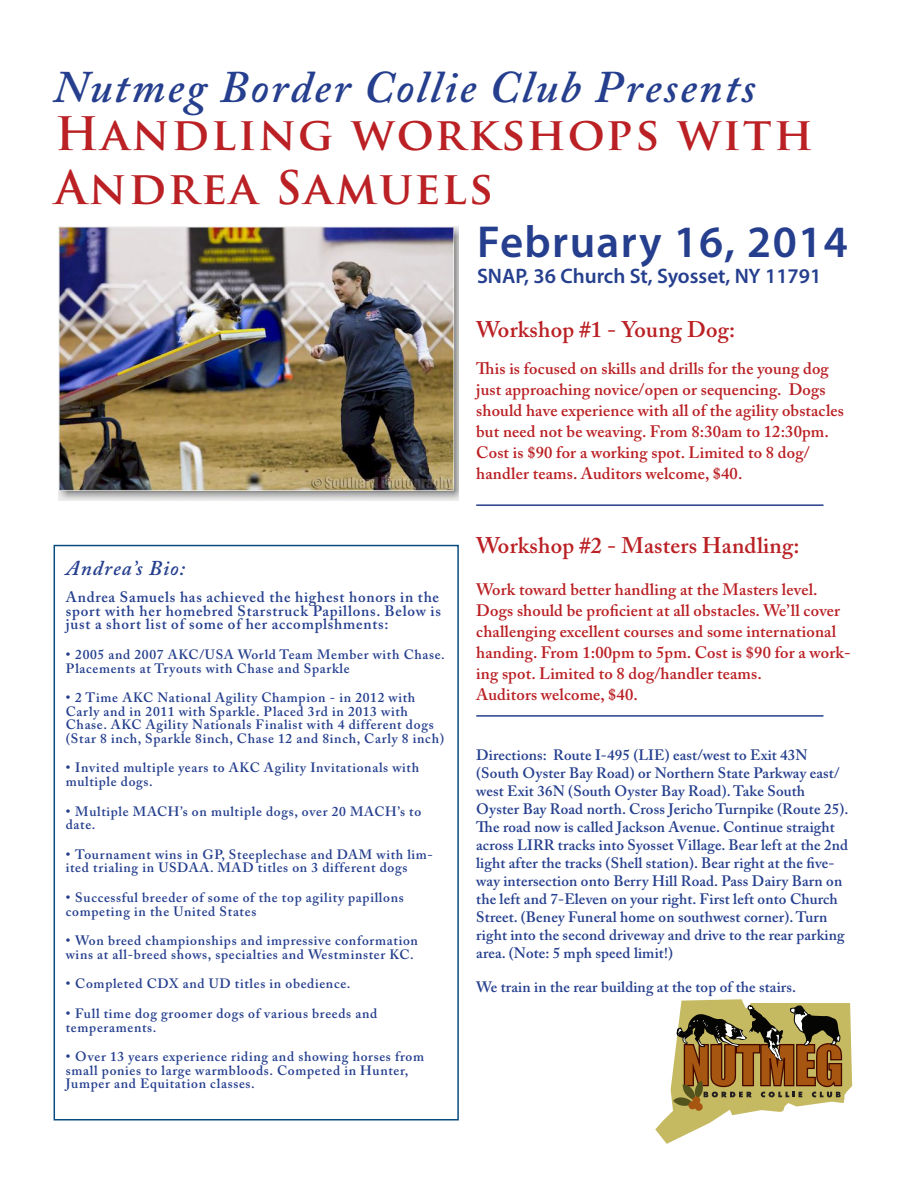
<style>
.page{position:relative;width:918px;height:1188px;background:#fff}
.page>*{position:absolute;margin:0;border:0;box-sizing:border-box;transform-origin:0 0}
.t1{font:700 45px/54px "Trajan Pro";letter-spacing:.05em;color:#ba2024}
.Company_Name{font:italic 600 45px "Adobe Caslon Pro";letter-spacing:.05em;color:#253f8e}
.Sidebar{font:600 45px "Myriad Pro";letter-spacing:.03em;color:#253f8e}
.Body{font:600 22.5px "Adobe Caslon Pro";letter-spacing:.01em;color:#ba2024}
.Sidebar-2{font:600 21px "Myriad Pro";color:#253f8e}
.Sidebar-3{font:italic 600 21px "Adobe Caslon Pro";letter-spacing:.05em;color:#253f8e}
.Body-2{font:600 16.5px/21px "Adobe Caslon Pro";letter-spacing:.01em;color:#ba2024}
.Body-3{font:600 15px/18px "Adobe Caslon Pro";letter-spacing:.01em;color:#253f8e}
.Sidebar-4{font:600 15px/13.5px "Adobe Caslon Pro";letter-spacing:.05em;color:#253f8e}
.Sidebar-5{font:600 13.5px/13.5px "Adobe Caslon Pro";letter-spacing:.05em;color:#253f8e}
</style>
<div class="page">
<svg style="left:655px;top:999px;width:197px;height:145px"></svg>
<div style="left:692px;top:1096px;width:9px;height:9px;background:#a75611;border-radius:50%"></div>
<div style="left:688px;top:1101px;width:9px;height:9px;background:#a75611;border-radius:50%"></div>
<div style="left:695px;top:1103px;width:8px;height:8px;background:#a75611;border-radius:50%"></div>
<img style="left:58px;top:227px;width:401px;height:274px">
<div style="left:54px;top:545px;width:405px;height:575px;border:2px solid #074d81"></div>
<hr style="left:476px;top:504px;width:348px;height:2px;background:#253f8e">
<hr style="left:476px;top:715px;width:348px;height:2px;background:#253f8e">
<p class="Company_Name" style="left:54px;top:60px;width:704px">Nutmeg Border Collie Club Presents</p>
<p class="t1" style="left:55px;top:108px;width:759px">Handling workshops with<br>Andrea Samuels</p>
<p class="Sidebar" style="left:477px;top:214px;width:372px">February 16, 2014</p>
<p class="Sidebar-2" style="left:477px;top:262px;width:346px">SNAP, 36 Church St, Syosset, NY 11791</p>
<p class="Sidebar-3" style="left:66px;top:556px;width:121px">Andrea’s Bio:</p>
<p class="Sidebar-4" style="left:66px;top:590px;width:377px">Andrea Samuels has achieved the highest honors in the sport with her homebred Starstruck Papillons. Below is just a short list of some of her accomplshments:</p>
<p class="Sidebar-5" style="left:66px;top:648px;width:381px">• 2005 and 2007 AKC/USA World Team Member with Chase.<br>Placements at Tryouts with Chase and Sparkle</p>
<p class="Sidebar-5" style="left:66px;top:691px;width:380px">• 2 Time AKC National Agility Champion - in 2012 with Carly and in 2011 with Sparkle. Placed 3rd in 2013 with Chase. AKC Agility Nationals Finalist with 4 different dogs (Star 8 inch, Sparkle 8inch, Chase 12 and 8inch, Carly 8 inch)</p>
<p class="Sidebar-5" style="left:66px;top:761px;width:355px">• Invited multiple years to AKC Agility Invitationals with multiple dogs.</p>
<p class="Sidebar-5" style="left:66px;top:804px;width:357px">• Multiple MACH’s on multiple dogs, over 20 MACH’s to date.</p>
<p class="Sidebar-5" style="left:66px;top:847px;width:369px">• Tournament wins in GP, Steeplechase and DAM with lim&shy;ited trialing in USDAA. MAD titles on 3 different dogs</p>
<p class="Sidebar-5" style="left:66px;top:891px;width:339px">• Successful breeder of some of the top agility papillons competing in the United States</p>
<p class="Sidebar-5" style="left:66px;top:934px;width:354px">• Won breed championships and impressive conformation wins at all-breed shows, specialties and Westminster KC.</p>
<p class="Sidebar-5" style="left:66px;top:977px;width:286px">• Completed CDX and UD titles in obedience.</p>
<p class="Sidebar-5" style="left:66px;top:1007px;width:313px">• Full time dog groomer dogs of various breeds and temperaments.</p>
<p class="Sidebar-5" style="left:66px;top:1050px;width:360px">• Over 13 years experience riding and showing horses from small ponies to large warmbloods. Competed in Hunter,<br>Jumper and Equitation classes.</p>
<p class="Body" style="left:476px;top:316px;width:261px">Workshop #1 - Young Dog:</p>
<p class="Body-2" style="left:476px;top:358px;width:369px">This is focused on skills and drills for the young dog just approaching novice/open or sequencing. Dogs should have experience with all of the agility obstacles but need not be weaving. From 8:30am to 12:30pm.<br>Cost is $90 for a working spot. Limited to 8 dog/ handler teams. Auditors welcome, $40.</p>
<p class="Body" style="left:476px;top:532px;width:325px">Workshop #2 - Masters Handling:</p>
<p class="Body-2" style="left:476px;top:579px;width:376px">Work toward better handling at the Masters level.<br>Dogs should be proficient at all obstacles. We’ll cover challenging excellent courses and some international handing. From 1:00pm to 5pm. Cost is $90 for a work&shy;ing spot. Limited to 8 dog/handler teams.<br>Auditors welcome, $40.</p>
<p class="Body-3" style="left:476px;top:746px;width:374px">Directions: Route I-495 (LIE) east/west to Exit 43N (South Oyster Bay Road) or Northern State Parkway east/ west Exit 36N (South Oyster Bay Road). Take South Oyster Bay Road north. Cross Jericho Turnpike (Route 25).<br>The road now is called Jackson Avenue. Continue straight across LIRR tracks into Syosset Village. Bear left at the 2nd light after the tracks (Shell station). Bear right at the five&shy;way intersection onto Berry Hill Road. Pass Dairy Barn on the left and 7-Eleven on your right. First left onto Church Street. (Beney Funeral home on southwest corner). Turn right into the second driveway and drive to the rear parking area. (Note: 5 mph speed limit!)</p>
<p class="Body-3" style="left:476px;top:978px;width:321px">We train in the rear building at the top of the stairs.</p>
</div>
